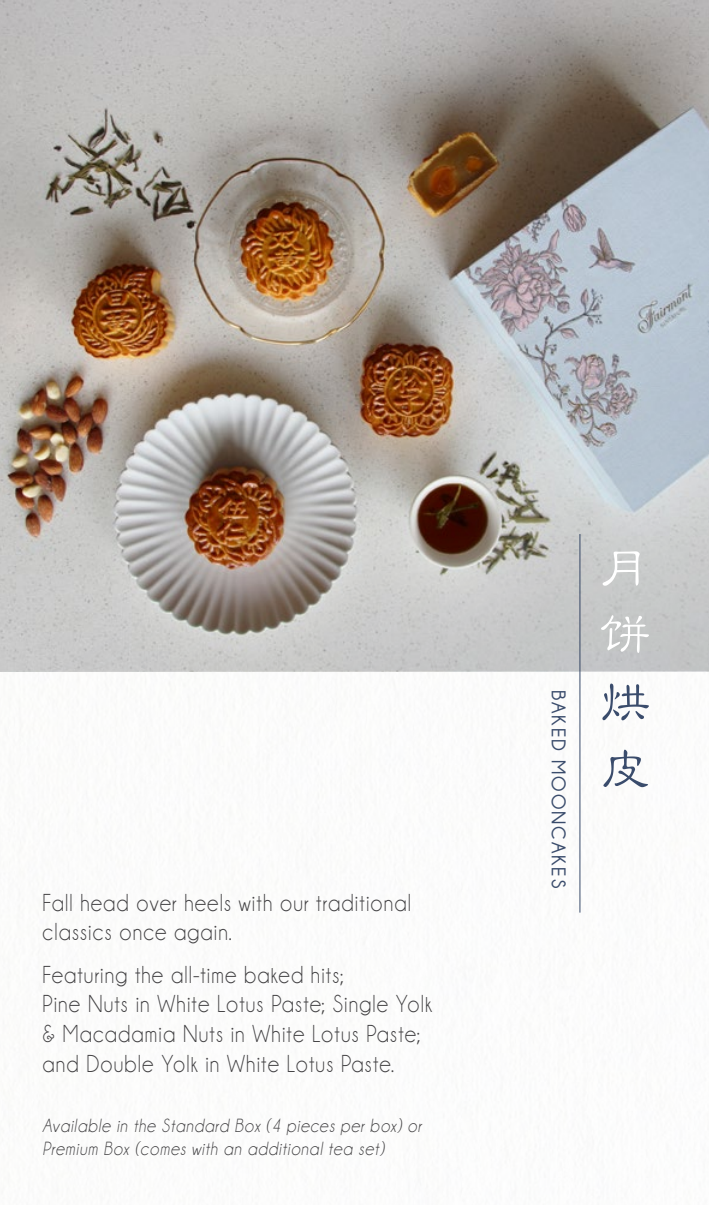
<style>
.page{position:relative;width:709px;height:1205px;background:#fff}
.page>*{position:absolute;margin:0;border:0;box-sizing:border-box;transform-origin:0 0}
.t1{font:55px/67.2px "ST Libian TC";color:#fff}
.t2{font:55px/67.2px "ST Libian TC";color:#3a4c6c}
.t3{font:24.75px/29.8px "Champagne&Limousines";letter-spacing:.05em;color:#414042;scale:.9 1}
.t4{font:700 20px "Champagne&Limousines";letter-spacing:.1em;color:#3a4c6c}
.t5{font:italic 19.25px/23px "Champagne&Limousines";letter-spacing:.05em;color:#414042;scale:.9 1}
</style>
<div class="page">
<hr style="left:579px;top:534px;width:1px;height:378px;background:#3a4c6c">
<img style="left:0;top:0;width:709px;height:670px">
<p class="t3" style="left:43px;top:887px;width:411px">Fall head over heels with our traditional classics once again.</p>
<p class="t3" style="left:43px;top:959px;width:434px">Featuring the all-time baked hits;<br>Pine Nuts in White Lotus Paste; Single Yolk &amp; Macadamia Nuts in White Lotus Paste; and Double Yolk in White Lotus Paste.</p>
<p class="t5" style="left:43px;top:1114px;width:422px">Available in the Standard Box (4 pieces per box) or<br>Premium Box (comes with an additional tea set)</p>
<p class="t4" style="left:570px;top:689px;width:200px;rotate:90deg">BAKED MOONCAKES</p>
<h1 class="t1" style="left:598px;top:533px;width:56px">月饼</h1>
<h1 class="t2" style="left:598px;top:668px;width:56px">烘皮</h1>
</div>
